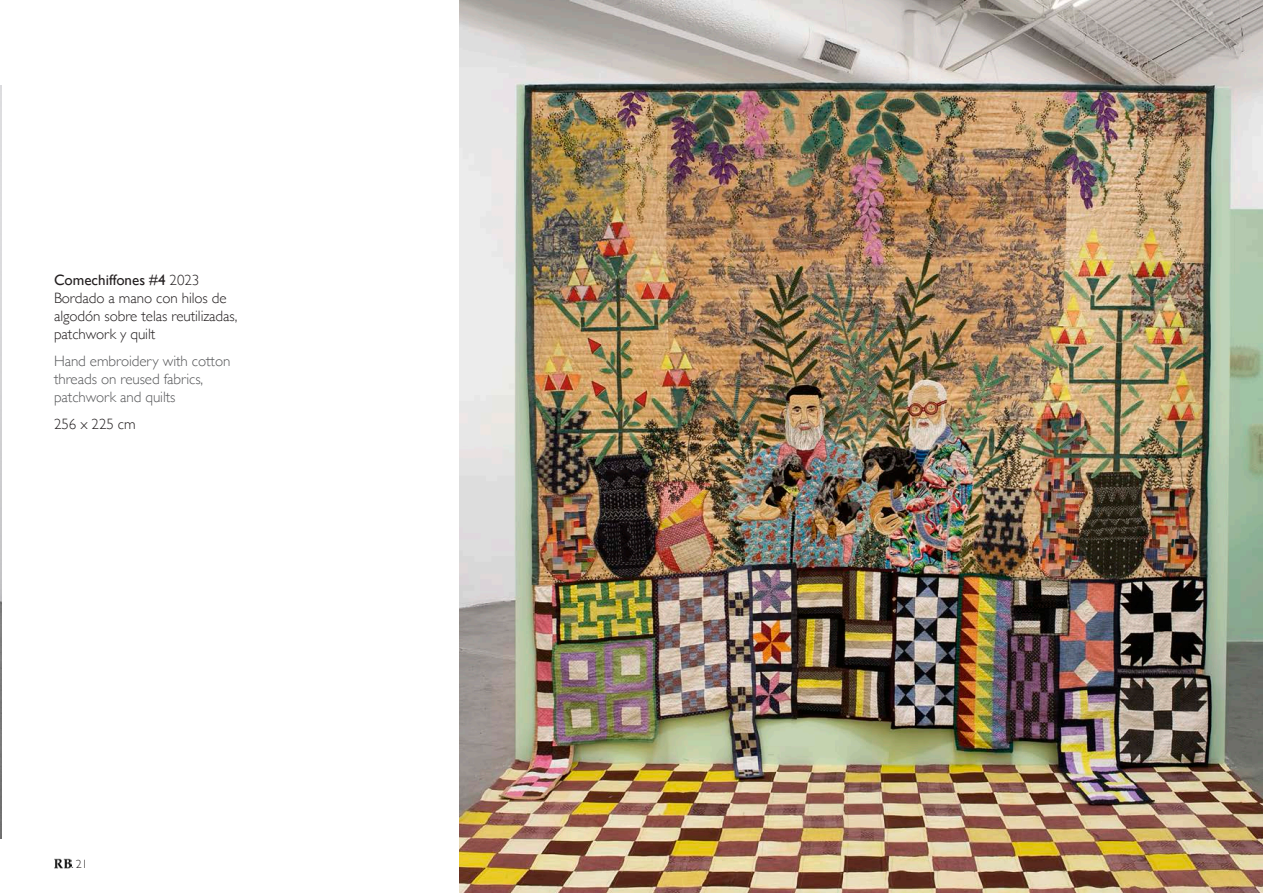
<style>
.page{position:relative;width:1263px;height:893px;background:#fff}
.page>*{position:absolute;margin:0;border:0;box-sizing:border-box;transform-origin:0 0}
.t1{font:300 15px/18px "Gill Sans";letter-spacing:-.005em;color:#231f20}
.t2{font:300 15px/18px "Gill Sans";letter-spacing:-.005em;color:#57585a}
.t3{font:300 12px "Gill Sans";color:#231f20}
.s1{font-weight:400}
</style>
<div class="page">
<img style="left:54px;top:859px;width:17px;height:10px">
<img style="left:0;top:85px;width:1px;height:754px">
<img style="left:459px;top:0;width:804px;height:893px">
<p class="t1" style="left:54px;top:270px;width:185px"><span class="s1">Comechiffones #4</span> 2023<br>Bordado a mano con hilos de algodón sobre telas reutilizadas, patchwork y quilt</p>
<p class="t2" style="left:54px;top:351px;width:178px">Hand embroidery with cotton threads on reused fabrics, patchwork and quilts</p>
<p class="t1" style="left:54px;top:414px;width:83px">256 x 225 cm</p>
<p class="t3" style="left:71px;top:854px;width:18px">. 21</p>
</div>
